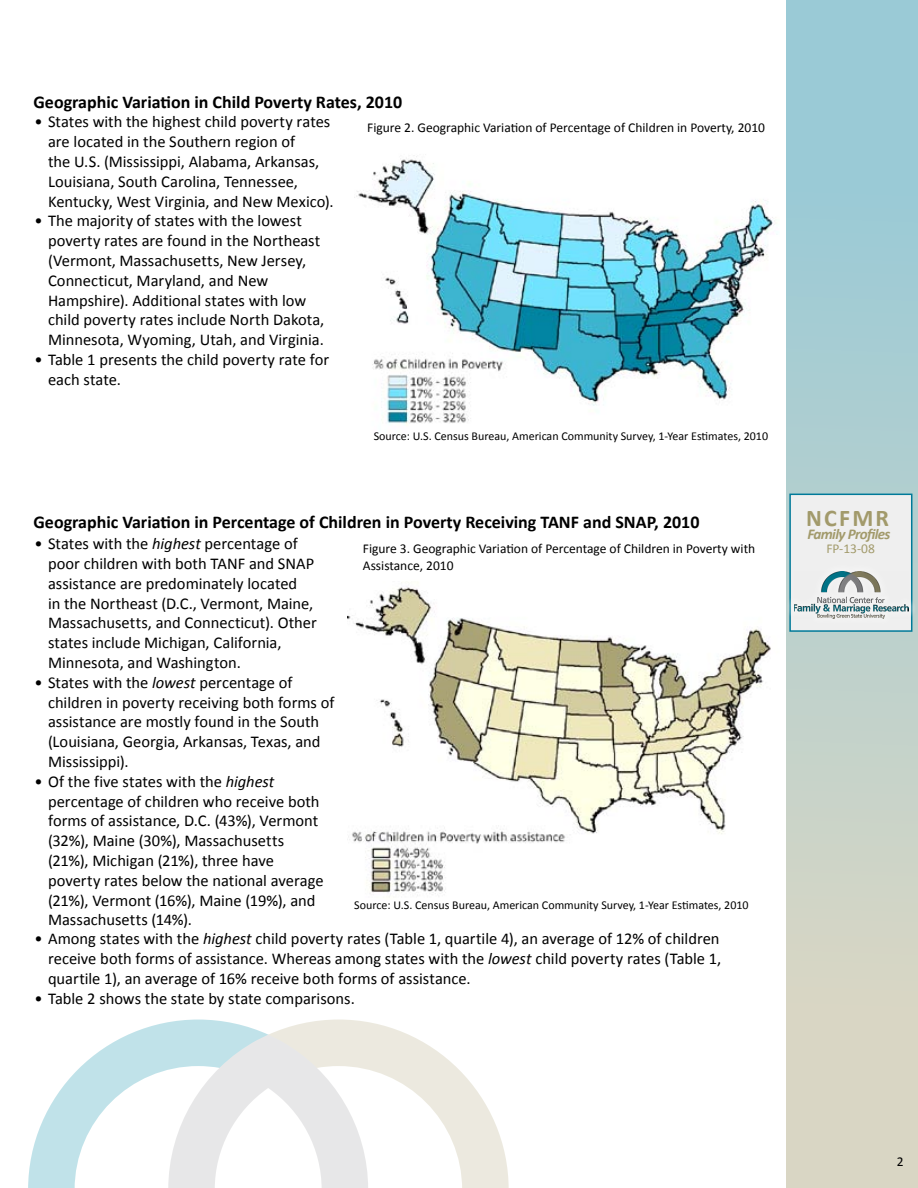
<style>
.page{position:relative;width:918px;height:1188px;background:#fff}
.page>*{position:absolute;margin:0;border:0;box-sizing:border-box;transform-origin:0 0}
.t1{font:700 24px "Calibri";letter-spacing:.09em;color:#a29a6b}
.t2{font:700 18px "Calibri";color:#000}
.t3{font:16.5px/19.8px "Calibri";color:#000}
.t4{font:italic 700 15px "Calibri";letter-spacing:-.04em;color:#a29a6b}
.t5{font:13.5px/16.2px "Calibri";color:#000}
.t6{font:13.5px "Calibri";color:#a29a6b}
.t7{font:12px "Calibri";color:#000}
.s1{font-style:italic}
</style>
<div class="page">
<div style="left:786px;top:0;width:132px;height:1188px;background:linear-gradient(to bottom,#90c8d8,#e0d7c1)"></div>
<svg style="left:28px;top:1020px;width:481px;height:168px"></svg>
<img style="left:348px;top:582px;width:423px;height:315px">
<img style="left:354px;top:156px;width:421px;height:269px">
<div style="left:789px;top:494px;width:123px;height:138px;background:#efefef;border:2px solid #007a99"></div>
<div style="left:780px;top:563px;width:138px;height:69px;background:#848484;opacity:.75"></div>
<p class="t2" style="left:33px;top:91px;width:370px">Geographic Variation in Child Poverty Rates, 2010</p>
<p class="t3" style="left:48px;top:112px;width:287px;text-indent:-13px">• States with the highest child poverty rates are located in the Southern region of<br>the U.S. (Mississippi, Alabama, Arkansas, Louisiana, South Carolina, Tennessee, Kentucky, West Virginia, and New Mexico).</p>
<p class="t3" style="left:48px;top:211px;width:278px;text-indent:-13px">• The majority of states with the lowest poverty rates are found in the Northeast (Vermont, Massachusetts, New Jersey, Connecticut, Maryland, and New Hampshire). Additional states with low child poverty rates include North Dakota, Minnesota, Wyoming, Utah, and Virginia.</p>
<p class="t3" style="left:48px;top:350px;width:283px;text-indent:-13px">• Table 1 presents the child poverty rate for each state.</p>
<p class="t5" style="left:367px;top:119px;width:399px">Figure 2. Geographic Variation of Percentage of Children in Poverty, 2010</p>
<p class="t7" style="left:374px;top:428px;width:396px">Source: U.S. Census Bureau, American Community Survey, 1-Year Estimates, 2010</p>
<h1 class="t1" style="left:806px;top:502px;width:84px">NCFMR</h1>
<p class="t4" style="left:807px;top:524px;width:85px">Family Profiles</p>
<p class="t2" style="left:33px;top:510px;width:668px">Geographic Variation in Percentage of Children in Poverty Receiving TANF and SNAP, 2010</p>
<p class="t5" style="left:363px;top:541px;width:394px">Figure 3. Geographic Variation of Percentage of Children in Poverty with<br>Assistance, 2010</p>
<p class="t3" style="left:35px;top:534px;width:265px">• States with the <span class="s1">highest</span> percentage of</p>
<p class="t6" style="left:826px;top:540px;width:50px">FP-13-08</p>
<p class="t3" style="left:48px;top:554px;width:270px">poor children with both TANF and SNAP assistance are predominately located<br>in the Northeast (D.C., Vermont, Maine, Massachusetts, and Connecticut). Other states include Michigan, California, Minnesota, and Washington.</p>
<p class="t3" style="left:48px;top:672px;width:288px;text-indent:-13px">• States with the <span class="s1">lowest</span> percentage of children in poverty receiving both forms of assistance are mostly found in the South (Louisiana, Georgia, Arkansas, Texas, and Mississippi).</p>
<p class="t3" style="left:48px;top:771px;width:277px;text-indent:-13px">• Of the five states with the <span class="s1">highest </span>percentage of children who receive both forms of assistance, D.C. (43%), Vermont (32%), Maine (30%), Massachusetts (21%), Michigan (21%), three have poverty rates below the national average (21%), Vermont (16%), Maine (19%), and Massachusetts (14%).</p>
<p class="t7" style="left:354px;top:897px;width:396px">Source: U.S. Census Bureau, American Community Survey, 1-Year Estimates, 2010</p>
<p class="t3" style="left:48px;top:929px;width:675px;text-align:justify;text-indent:-13px">• Among states with the <span class="s1">highest</span> child poverty rates (Table 1, quartile 4), an average of 12% of children receive both forms of assistance. Whereas among states with the <span class="s1">lowest</span> child poverty rates (Table 1, quartile 1), an average of 16% receive both forms of assistance.</p>
<p class="t3" style="left:35px;top:988px;width:322px">• Table 2 shows the state by state comparisons.</p>
<p class="t5" style="left:897px;top:1153px;width:8px">2</p>
</div>
